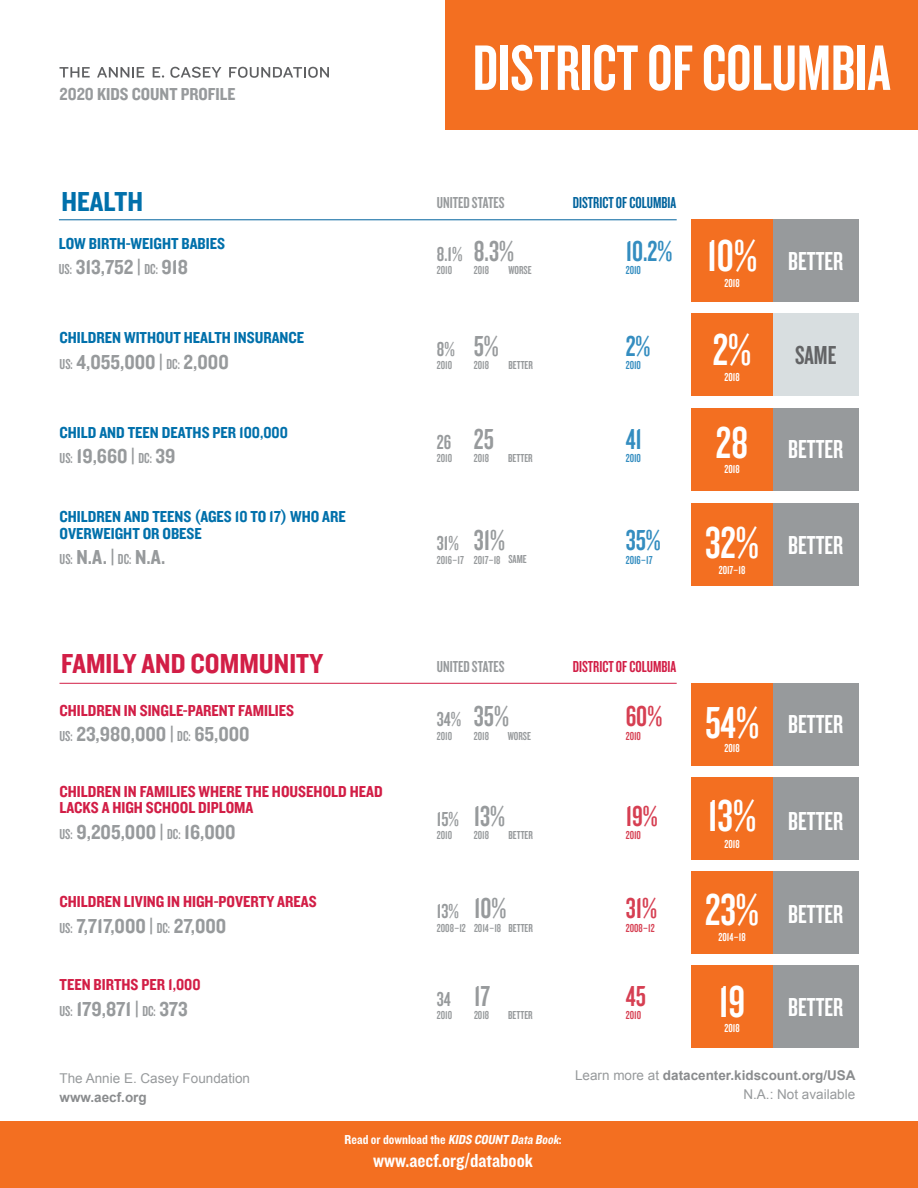
<style>
.page{position:relative;width:918px;height:1188px;background:#fff}
.page>*{position:absolute;margin:0;border:0;box-sizing:border-box;transform-origin:0 0}
.t1{font:66.75px "Knockout HTF48 Featherweight";color:#fff}
.t2{font:46.5px "Knockout HTF48 Featherweight";color:#fff}
.t3{font:30px "Knockout HTF48 Featherweight";color:#979a9c}
.t4{font:30px "Knockout HTF48 Featherweight";color:#348dc0}
.t5{font:30px "Knockout HTF48 Featherweight";color:#d63f52}
.t6{font:28.5px "Knockout HTF50 Welterweight";color:#d21e46}
.t7{font:28.5px "Knockout HTF50 Welterweight";color:#0070ab}
.t8{font:27px "Knockout HTF48 Featherweight";color:#fff}
.t9{font:27px "Knockout HTF48 Featherweight";color:#636466}
.t10{font:21px "Knockout HTF50 Welterweight";color:#979a9c}
.t11{font:21px "Knockout HTF48 Featherweight";color:#979a9c}
.t12{font:19.5px "Knockout HTF50 Welterweight";color:#fff}
.t13{font:18px "Knockout HTF50 Welterweight";color:#979a9c}
.t14{font:16.5px/16.5px "Knockout HTF50 Welterweight";color:#d21e46}
.t15{font:16.5px/16.5px "Knockout HTF50 Welterweight";color:#0070ab}
.t16{font:16.5px "Knockout HTF48 Featherweight";color:#979a9c}
.t17{font:16.5px "Knockout HTF48 Featherweight";color:#00639d}
.t18{font:16.5px "Knockout HTF48 Featherweight";color:#d21e46}
.t19{font:13.5px/19.5px "Arial";color:#979a9c;text-align:right}
.t20{font:13.5px "Knockout HTF50 Welterweight";color:#fff}
.t21{font:700 13.5px "Arial";color:#8a8c8e}
.t22{font:12px "Knockout HTF48 Featherweight";color:#979a9c}
.t23{font:12px "Knockout HTF48 Featherweight";color:#fff}
.t24{font:12px "Knockout HTF48 Featherweight";color:#348dc0}
.t25{font:12px "Knockout HTF48 Featherweight";color:#d63f52}
.s1{font-family:"Knockout HTF48 Featherweight";font-size:15px}
.s2{font-weight:700;color:#8a8c8e}
.s3{font-style:italic}
</style>
<div class="page">
<div style="left:0;top:1121px;width:918px;height:67px;background:#f36f21"></div>
<hr style="left:59px;top:220px;width:618px;height:1px;background:#00639d">
<hr style="left:59px;top:683px;width:618px;height:1px;background:#d21e46">
<svg style="left:60px;top:67px;width:30px;height:10px"></svg>
<svg style="left:97px;top:67px;width:47px;height:10px"></svg>
<svg style="left:153px;top:67px;width:11px;height:11px"></svg>
<svg style="left:170px;top:67px;width:51px;height:11px"></svg>
<svg style="left:229px;top:67px;width:100px;height:11px"></svg>
<div style="left:691px;top:220px;width:82px;height:82px;background:#f36f21"></div>
<div style="left:691px;top:683px;width:82px;height:82px;background:#f36f21"></div>
<div style="left:691px;top:314px;width:82px;height:82px;background:#f36f21"></div>
<div style="left:691px;top:777px;width:82px;height:83px;background:#f36f21"></div>
<div style="left:691px;top:408px;width:82px;height:82px;background:#f36f21"></div>
<div style="left:691px;top:872px;width:82px;height:82px;background:#f36f21"></div>
<div style="left:691px;top:504px;width:82px;height:82px;background:#f36f21"></div>
<div style="left:691px;top:966px;width:82px;height:82px;background:#f36f21"></div>
<div style="left:773px;top:220px;width:85px;height:82px;background:#979a9c"></div>
<div style="left:773px;top:683px;width:85px;height:82px;background:#979a9c"></div>
<div style="left:773px;top:408px;width:85px;height:82px;background:#979a9c"></div>
<div style="left:773px;top:872px;width:85px;height:82px;background:#979a9c"></div>
<div style="left:773px;top:314px;width:85px;height:82px;background:#d8dee0"></div>
<div style="left:773px;top:777px;width:85px;height:83px;background:#979a9c"></div>
<div style="left:773px;top:504px;width:85px;height:82px;background:#979a9c"></div>
<div style="left:773px;top:966px;width:85px;height:82px;background:#979a9c"></div>
<div style="left:445px;top:0;width:473px;height:130px;background:#f36f21"></div>
<p class="t13" style="left:60px;top:85px;width:178px">2020 KIDS COUNT PROFILE</p>
<h3 class="t7" style="left:61px;top:187px;width:83px">HEALTH</h3>
<p class="t15" style="left:59px;top:235px;width:168px">LOW BIRTH-WEIGHT BABIES</p>
<p class="t10" style="left:59px;top:256px;width:131px"><span class="s1">US:</span> 313,752 | <span class="s1">DC:</span> 918</p>
<p class="t15" style="left:60px;top:330px;width:246px">CHILDREN WITHOUT HEALTH INSURANCE</p>
<p class="t10" style="left:60px;top:351px;width:171px"><span class="s1">US:</span> 4,055,000 | <span class="s1">DC:</span> 2,000</p>
<p class="t15" style="left:60px;top:424px;width:230px">CHILD AND TEEN DEATHS PER 100,000</p>
<p class="t10" style="left:60px;top:445px;width:117px"><span class="s1">US:</span> 19,660 | <span class="s1">DC:</span> 39</p>
<p class="t15" style="left:60px;top:509px;width:288px">CHILDREN AND TEENS (AGES 10 TO 17) WHO ARE<br>OVERWEIGHT OR OBESE</p>
<p class="t10" style="left:60px;top:546px;width:107px"><span class="s1">US:</span> N.A. | <span class="s1">DC:</span> N.A.</p>
<h3 class="t6" style="left:61px;top:649px;width:264px">FAMILY AND COMMUNITY</h3>
<p class="t14" style="left:60px;top:703px;width:236px">CHILDREN IN SINGLE-PARENT FAMILIES</p>
<p class="t10" style="left:60px;top:724px;width:192px"><span class="s1">US:</span> 23,980,000 | <span class="s1">DC:</span> 65,000</p>
<p class="t14" style="left:60px;top:783px;width:325px">CHILDREN IN FAMILIES WHERE THE HOUSEHOLD HEAD<br>LACKS A HIGH SCHOOL DIPLOMA</p>
<p class="t10" style="left:60px;top:821px;width:178px"><span class="s1">US:</span> 9,205,000 | <span class="s1">DC:</span> 16,000</p>
<p class="t14" style="left:60px;top:894px;width:259px">CHILDREN LIVING IN HIGH-POVERTY AREAS</p>
<p class="t10" style="left:60px;top:915px;width:168px"><span class="s1">US:</span> 7,717,000 | <span class="s1">DC:</span> 27,000</p>
<p class="t14" style="left:60px;top:977px;width:143px">TEEN BIRTHS PER 1,000</p>
<p class="t10" style="left:60px;top:998px;width:130px"><span class="s1">US:</span> 179,871 | <span class="s1">DC:</span> 373</p>
<p class="t19" style="left:60px;top:1068px;width:192px">The Annie E. Casey Foundation</p>
<p class="t21" style="left:60px;top:1088px;width:89px">www.aecf.org</p>
<h1 class="t1" style="left:473px;top:34px;width:419px">DISTRICT OF COLUMBIA</h1>
<p class="t16" style="left:437px;top:194px;width:69px">UNITED STATES</p>
<p class="t11" style="left:437px;top:243px;width:27px">8.1%</p>
<p class="t22" style="left:437px;top:264px;width:17px">2010</p>
<h3 class="t3" style="left:474px;top:236px;width:42px">8.3%</h3>
<p class="t22" style="left:474px;top:264px;width:17px">2018</p>
<p class="t22" style="left:508px;top:264px;width:25px">WORSE</p>
<p class="t11" style="left:437px;top:338px;width:19px">8%</p>
<p class="t22" style="left:437px;top:359px;width:17px">2010</p>
<h3 class="t3" style="left:474px;top:331px;width:26px">5%</h3>
<p class="t22" style="left:474px;top:359px;width:17px">2018</p>
<p class="t22" style="left:508px;top:359px;width:26px">BETTER</p>
<p class="t11" style="left:437px;top:431px;width:16px">26</p>
<p class="t22" style="left:437px;top:452px;width:17px">2010</p>
<h3 class="t3" style="left:474px;top:424px;width:22px">25</h3>
<p class="t22" style="left:474px;top:452px;width:17px">2018</p>
<p class="t22" style="left:508px;top:452px;width:26px">BETTER</p>
<p class="t11" style="left:437px;top:533px;width:23px">31%</p>
<p class="t22" style="left:437px;top:554px;width:29px">2016–17</p>
<h3 class="t3" style="left:474px;top:525px;width:33px">31%</h3>
<p class="t22" style="left:474px;top:554px;width:28px">2017–18</p>
<p class="t22" style="left:508px;top:553px;width:20px">SAME</p>
<p class="t16" style="left:437px;top:658px;width:69px">UNITED STATES</p>
<p class="t11" style="left:437px;top:709px;width:26px">34%</p>
<p class="t22" style="left:437px;top:730px;width:17px">2010</p>
<h3 class="t3" style="left:474px;top:701px;width:37px">35%</h3>
<p class="t22" style="left:474px;top:730px;width:17px">2018</p>
<p class="t22" style="left:508px;top:730px;width:25px">WORSE</p>
<p class="t11" style="left:437px;top:808px;width:23px">15%</p>
<p class="t22" style="left:437px;top:829px;width:17px">2010</p>
<h3 class="t3" style="left:474px;top:801px;width:33px">13%</h3>
<p class="t22" style="left:474px;top:829px;width:17px">2018</p>
<p class="t22" style="left:508px;top:829px;width:26px">BETTER</p>
<p class="t11" style="left:437px;top:901px;width:23px">13%</p>
<p class="t22" style="left:437px;top:922px;width:31px">2008–12</p>
<h3 class="t3" style="left:474px;top:893px;width:34px">10%</h3>
<p class="t22" style="left:474px;top:922px;width:29px">2014–18</p>
<p class="t22" style="left:508px;top:922px;width:26px">BETTER</p>
<p class="t11" style="left:437px;top:988px;width:15px">34</p>
<p class="t22" style="left:437px;top:1009px;width:17px">2010</p>
<h3 class="t3" style="left:474px;top:981px;width:17px">17</h3>
<p class="t22" style="left:474px;top:1009px;width:17px">2018</p>
<p class="t22" style="left:508px;top:1009px;width:26px">BETTER</p>
<p class="t17" style="left:573px;top:194px;width:105px">DISTRICT OF COLUMBIA</p>
<h3 class="t4" style="left:626px;top:236px;width:48px">10.2%</h3>
<p class="t24" style="left:626px;top:264px;width:17px">2010</p>
<h2 class="t2" style="left:707px;top:232px;width:52px">10%</h2>
<p class="t8" style="left:788px;top:247px;width:57px">BETTER</p>
<p class="t23" style="left:724px;top:277px;width:17px">2018</p>
<h3 class="t4" style="left:626px;top:331px;width:26px">2%</h3>
<p class="t24" style="left:626px;top:359px;width:17px">2010</p>
<h2 class="t2" style="left:713px;top:326px;width:40px">2%</h2>
<p class="t9" style="left:795px;top:341px;width:43px">SAME</p>
<p class="t23" style="left:724px;top:371px;width:17px">2018</p>
<h3 class="t4" style="left:626px;top:424px;width:18px">41</h3>
<p class="t24" style="left:626px;top:452px;width:17px">2010</p>
<h2 class="t2" style="left:716px;top:419px;width:34px">28</h2>
<p class="t8" style="left:788px;top:436px;width:57px">BETTER</p>
<p class="t23" style="left:724px;top:463px;width:17px">2018</p>
<h3 class="t4" style="left:626px;top:525px;width:37px">35%</h3>
<p class="t24" style="left:626px;top:554px;width:29px">2016–17</p>
<h2 class="t2" style="left:705px;top:519px;width:56px">32%</h2>
<p class="t8" style="left:788px;top:531px;width:57px">BETTER</p>
<p class="t23" style="left:719px;top:564px;width:28px">2017–18</p>
<p class="t18" style="left:573px;top:658px;width:105px">DISTRICT OF COLUMBIA</p>
<h3 class="t5" style="left:626px;top:701px;width:38px">60%</h3>
<p class="t25" style="left:626px;top:730px;width:17px">2010</p>
<h2 class="t2" style="left:705px;top:699px;width:56px">54%</h2>
<p class="t8" style="left:788px;top:711px;width:57px">BETTER</p>
<p class="t23" style="left:724px;top:742px;width:17px">2018</p>
<h3 class="t5" style="left:626px;top:801px;width:34px">19%</h3>
<p class="t25" style="left:626px;top:829px;width:17px">2010</p>
<h2 class="t2" style="left:708px;top:793px;width:50px">13%</h2>
<p class="t23" style="left:724px;top:838px;width:17px">2018</p>
<p class="t8" style="left:788px;top:808px;width:57px">BETTER</p>
<h3 class="t5" style="left:626px;top:893px;width:33px">31%</h3>
<p class="t25" style="left:626px;top:922px;width:31px">2008–12</p>
<h2 class="t2" style="left:705px;top:886px;width:56px">23%</h2>
<p class="t23" style="left:718px;top:931px;width:29px">2014–18</p>
<p class="t8" style="left:788px;top:901px;width:57px">BETTER</p>
<h3 class="t5" style="left:626px;top:981px;width:22px">45</h3>
<p class="t25" style="left:626px;top:1009px;width:17px">2010</p>
<h2 class="t2" style="left:719px;top:978px;width:28px">19</h2>
<p class="t8" style="left:788px;top:993px;width:57px">BETTER</p>
<p class="t23" style="left:724px;top:1022px;width:17px">2018</p>
<p class="t19" style="left:575px;top:1065px;width:282px">Learn more at <span class="s2">datacenter.kidscount.org/USA<br></span>N.A.: Not available</p>
<p class="t20" style="left:345px;top:1133px;width:218px">R e a d o r d o w n l o a d t h e <span class="s3">KIDS COUNT Data Book</span>:</p>
<p class="t12" style="left:373px;top:1150px;width:161px">www.aecf.org/databook</p>
</div>
